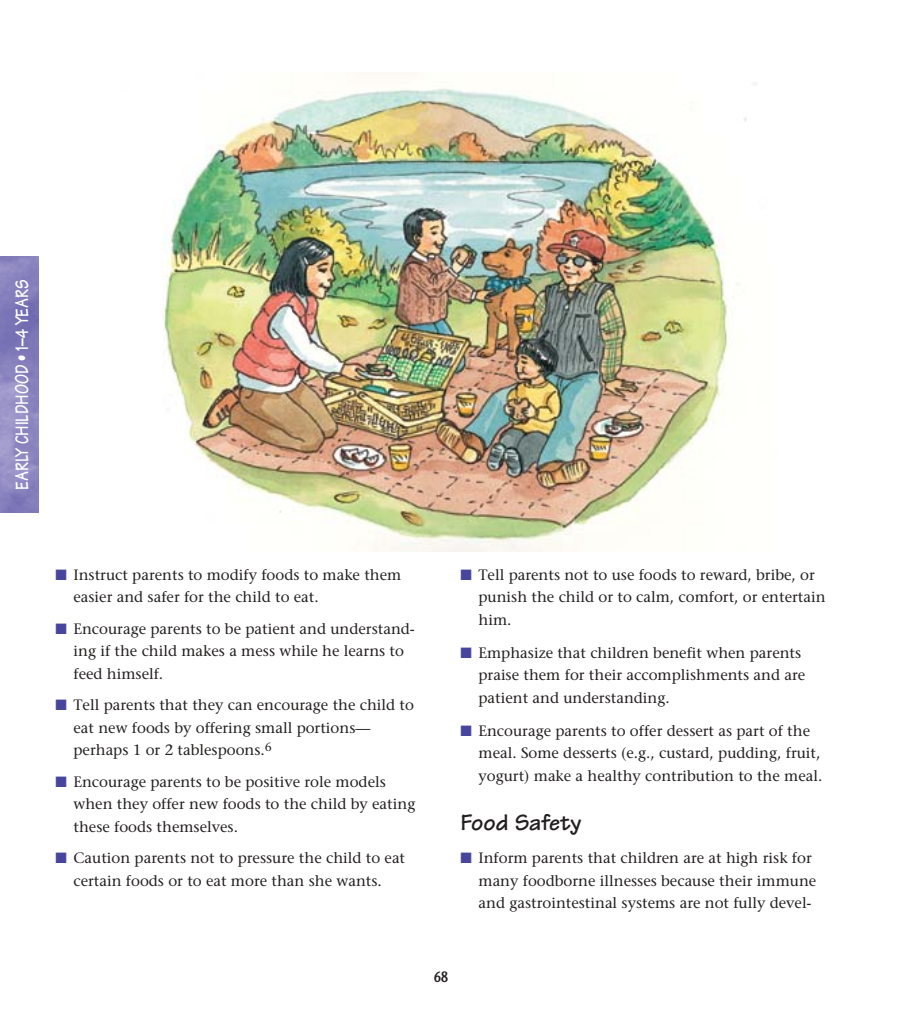
<style>
.page{position:relative;width:918px;height:1026px;background:#fff}
.page>*{position:absolute;margin:0;border:0;box-sizing:border-box;transform-origin:0 0}
.t1{font:700 24px "Tekton";color:#231f1f}
.t2{font:700 19.5px "Tekton";color:#fff;scale:.8 1}
.t3{font:15px/22.5px "Stone Serif";color:#231f1f}
.t4{font:600 15px "Stone Sans";color:#231f1f;scale:.8 1}
.s1{color:#48469c}
</style>
<div class="page">
<img style="left:0;top:256px;width:39px;height:257px">
<img style="left:162px;top:72px;width:595px;height:480px">
<h2 class="t2" style="left:15px;top:490px;width:264px;rotate:-90deg">EARLY CHILDHOOD • 1–4 YEARS</h2>
<p class="t3" style="left:74px;top:565px;width:329px;text-indent:-18px"><span class="s1">■</span> Instruct parents to modify foods to make them easier and safer for the child to eat.</p>
<p class="t3" style="left:74px;top:619px;width:343px;text-indent:-18px"><span class="s1">■</span> Encourage parents to be patient and understand&shy;ing if the child makes a mess while he learns to feed himself.</p>
<p class="t3" style="left:74px;top:695px;width:342px;text-indent:-18px"><span class="s1">■</span> Tell parents that they can encourage the child to eat new foods by offering small portions— perhaps 1 or 2 tablespoons.<sup>6</sup></p>
<p class="t3" style="left:74px;top:772px;width:343px;text-indent:-18px"><span class="s1">■</span> Encourage parents to be positive role models when they offer new foods to the child by eating these foods themselves.</p>
<p class="t3" style="left:56px;top:848px;width:351px;text-align:center"><span class="s1">■</span> Caution parents not to pressure the child to eat certain foods or to eat more than she wants.</p>
<p class="t3" style="left:478px;top:565px;width:349px;text-indent:-18px"><span class="s1">■</span> Tell parents not to use foods to reward, bribe, or punish the child or to calm, comfort, or entertain him.</p>
<p class="t3" style="left:478px;top:643px;width:328px;text-indent:-18px"><span class="s1">■</span> Emphasize that children benefit when parents praise them for their accomplishments and are patient and understanding.</p>
<p class="t3" style="left:478px;top:721px;width:345px;text-indent:-18px"><span class="s1">■</span> Encourage parents to offer dessert as part of the meal. Some desserts (e.g., custard, pudding, fruit, yogurt) make a healthy contribution to the meal.</p>
<h1 class="t1" style="left:460px;top:814px;width:122px">Food Safety</h1>
<p class="t3" style="left:478px;top:848px;width:339px;text-indent:-18px"><span class="s1">■</span> Inform parents that children are at high risk for many foodborne illnesses because their immune and gastrointestinal systems are not fully devel-</p>
<p class="t4" style="left:434px;top:971px;width:19px">68</p>
</div>
